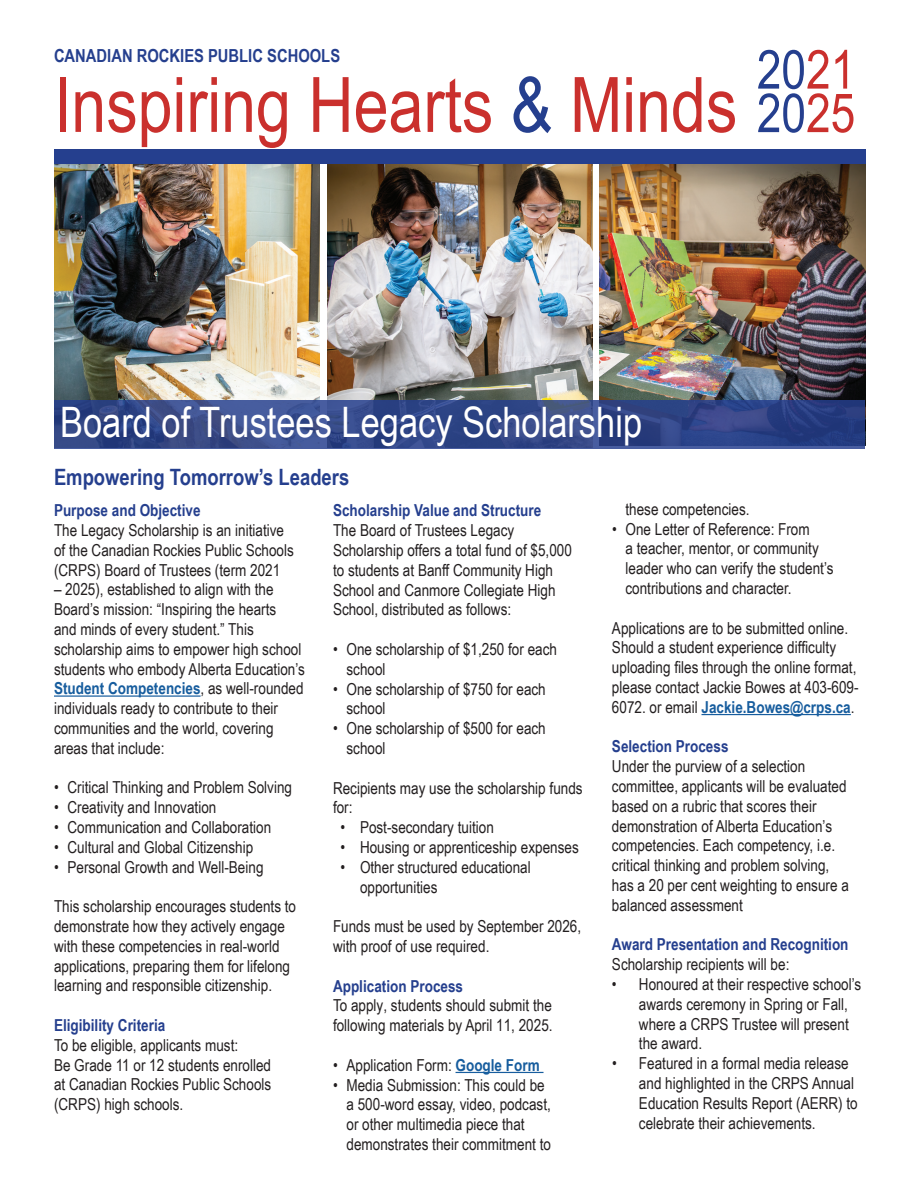
<style>
.page{position:relative;width:918px;height:1188px;background:#fff}
.page>*{position:absolute;margin:0;border:0;box-sizing:border-box;transform-origin:0 0}
.t1{font:76.5px "Arial Narrow";color:#ca302d}
.t2{font:54px/43.5px "Arial Narrow";color:#253f8e}
.t3{font:42px "Arial Narrow";color:#fff}
.t4{font:700 22.5px "Arial Narrow";color:#253f8e}
.t5{font:700 18px "Arial Narrow";color:#253f8e}
.t6{font:16.5px/19.8px "Arial Narrow";color:#231f20}
.t7{font:700 16.5px "Arial Narrow";color:#253f8e}
.s1{color:#ca302d}
.s2{color:#253f8e}
.s3{font-weight:700;color:#175d9e}
</style>
<div class="page">
<img style="left:54px;top:164px;width:266px;height:236px">
<hr style="left:54px;top:695px;width:147px;height:2px;background:#175d9e">
<hr style="left:456px;top:1072px;width:88px;height:1px;background:#175d9e">
<hr style="left:702px;top:714px;width:149px;height:1px;background:#175d9e">
<img style="left:327px;top:164px;width:265px;height:236px">
<img style="left:600px;top:164px;width:265px;height:282px">
<div style="left:54px;top:150px;width:811px;height:14px;background:#253f8e"></div>
<svg style="left:54px;top:400px;width:810px;height:49px;background:#334888"></svg>
<p class="t5" style="left:54px;top:42px;width:288px">CANADIAN ROCKIES PUBLIC SCHOOLS</p>
<h2 class="t2" style="left:757px;top:46px;width:100px">20<span class="s1">21<br></span>20<span class="s1">25</span></h2>
<h1 class="t1" style="left:54px;top:49px;width:685px">Inspiring Hearts <span class="s2">&amp;</span> Minds</h1>
<h3 class="t3" style="left:60px;top:391px;width:584px">Board of Trustees Legacy Scholarship</h3>
<h3 class="t4" style="left:54px;top:460px;width:297px">Empowering Tomorrow’s Leaders</h3>
<p class="t7" style="left:54px;top:498px;width:148px">Purpose and Objective</p>
<p class="t6" style="left:54px;top:520px;width:241px">The Legacy Scholarship is an initiative of the Canadian Rockies Public Schools (CRPS) Board of Trustees (term 2021</p>
<p class="t6" style="left:54px;top:579px;width:253px">– 2025), established to align with the Board’s mission: “Inspiring the hearts<br>and minds of every student.” This scholarship aims to empower high school students who embody Alberta Education’s <span class="s3">Student Competencies</span>, as well-rounded individuals ready to contribute to their communities and the world, covering areas that include:</p>
<p class="t6" style="left:54px;top:777px;width:240px">• Critical Thinking and Problem Solving</p>
<p class="t6" style="left:54px;top:797px;width:164px">• Creativity and Innovation</p>
<p class="t6" style="left:54px;top:817px;width:219px">• Communication and Collaboration</p>
<p class="t6" style="left:54px;top:836px;width:201px">• Cultural and Global Citizenship</p>
<p class="t6" style="left:54px;top:856px;width:211px">• Personal Growth and Well-Being</p>
<p class="t6" style="left:54px;top:896px;width:244px">This scholarship encourages students to demonstrate how they actively engage with these competencies in real-world applications, preparing them for lifelong learning and responsible citizenship.</p>
<p class="t7" style="left:54px;top:1013px;width:113px">Eligibility Criteria</p>
<p class="t6" style="left:54px;top:1034px;width:219px">To be eligible, applicants must:<br>Be Grade 11 or 12 students enrolled at Canadian Rockies Public Schools (CRPS) high schools.</p>
<p class="t7" style="left:333px;top:498px;width:210px">Scholarship Value and Structure</p>
<p class="t6" style="left:333px;top:520px;width:240px">The Board of Trustees Legacy Scholarship offers a total fund of $5,000 to students at Banff Community High School and Canmore Collegiate High School, distributed as follows:</p>
<p class="t6" style="left:346px;top:639px;width:212px;text-indent:-13px">• One scholarship of $1,250 for each school</p>
<p class="t6" style="left:346px;top:678px;width:201px;text-indent:-13px">• One scholarship of $750 for each school</p>
<p class="t6" style="left:346px;top:718px;width:201px;text-indent:-13px">• One scholarship of $500 for each school</p>
<p class="t6" style="left:333px;top:777px;width:251px">Recipients may use the scholarship funds for:</p>
<p class="t6" style="left:341px;top:817px;width:155px">• Post-secondary tuition</p>
<p class="t6" style="left:341px;top:837px;width:240px">• Housing or apprenticeship expenses</p>
<p class="t6" style="left:360px;top:856px;width:172px;text-indent:-20px">• Other structured educational opportunities</p>
<p class="t6" style="left:333px;top:916px;width:250px">Funds must be used by September 2026, with proof of use required.</p>
<p class="t7" style="left:333px;top:973px;width:132px">Application Process</p>
<p class="t6" style="left:333px;top:995px;width:221px">To apply, students should submit the following materials by April 11, 2025.</p>
<p class="t6" style="left:333px;top:1054px;width:208px">• Application Form: <span class="s3">Google Form</span></p>
<p class="t6" style="left:347px;top:1074px;width:206px;text-indent:-13px">• Media Submission: This could be a 500-word essay, video, podcast, or other multimedia piece that demonstrates their commitment to</p>
<p class="t6" style="left:626px;top:498px;width:126px">these competencies.</p>
<p class="t6" style="left:625px;top:518px;width:210px;text-indent:-13px">• One Letter of Reference: From<br>a teacher, mentor, or community leader who can verify the student’s contributions and character.</p>
<p class="t6" style="left:612px;top:617px;width:248px">Applications are to be submitted online.<br>Should a student experience difficulty uploading files through the online format, please contact Jackie Bowes at 403-609- 6072. or email <span class="s3">Jackie.Bowes@crps.ca</span>.</p>
<p class="t7" style="left:612px;top:734px;width:118px">Selection Process</p>
<p class="t6" style="left:612px;top:756px;width:238px">Under the purview of a selection committee, applicants will be evaluated based on a rubric that scores their demonstration of Alberta Education’s competencies. Each competency, i.e. critical thinking and problem solving, has a 20 per cent weighting to ensure a balanced assessment</p>
<p class="t7" style="left:612px;top:932px;width:238px">Award Presentation and Recognition</p>
<p class="t6" style="left:612px;top:954px;width:179px">Scholarship recipients will be:</p>
<p class="t6" style="left:639px;top:974px;width:224px;text-indent:-27px">• Honoured at their respective school’s awards ceremony in Spring or Fall, where a CRPS Trustee will present the award.</p>
<p class="t6" style="left:639px;top:1053px;width:220px;text-indent:-27px">• Featured in a formal media release and highlighted in the CRPS Annual Education Results Report (AERR) to celebrate their achievements.</p>
</div>
